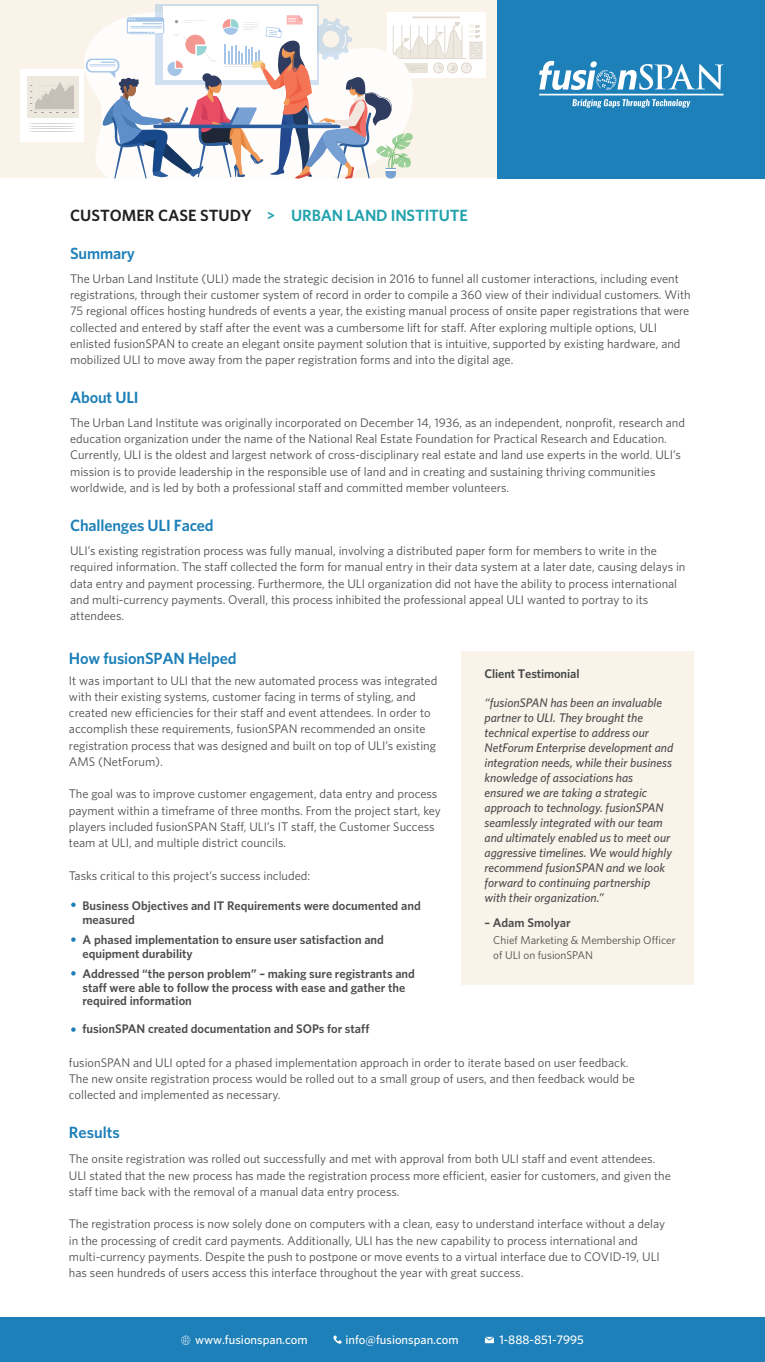
<style>
.page{position:relative;width:765px;height:1362px;background:#fff}
.page>*{position:absolute;margin:0;border:0;box-sizing:border-box;transform-origin:0 0}
.t1{font:600 16.25px "Whitney";letter-spacing:-.01em;color:#1e80b8}
.t2{font:600 16.25px "Whitney";letter-spacing:-.01em;color:#22a2ad}
.t3{font:12.5px/16.2px "Whitney";color:#4e4d4d}
.t4{font:italic 500 12.5px/15px "Whitney";color:#4e4d4d}
.t5{font:600 12.5px/13.8px "Whitney";color:#4e4d4d}
.t6{font:500 12.5px "Whitney";color:#fff}
.t7{font:600 12.5px "Whitney";letter-spacing:-.01em;color:#464747}
.t8{font:11.25px/15px "Whitney";color:#4e4d4d}
.s1{color:#231f20}
.s2{font-family:"Lato";font-weight:700}
</style>
<div class="page">
<div style="left:0;top:0;width:498px;height:178px;background:#f9f3ea"></div>
<div style="left:0;top:1317px;width:765px;height:45px;background:#1e80b8"></div>
<div style="left:387px;top:12px;width:98px;height:65px;background:#fff"></div>
<div style="left:462px;top:651px;width:232px;height:333px;background:#f9f3ea"></div>
<div style="left:498px;top:0;width:267px;height:178px;background:#1e80b8"></div>
<svg style="left:539px;top:61px;width:185px;height:47px"></svg>
<svg style="left:71px;top:902px;width:5px;height:5px"></svg>
<svg style="left:71px;top:937px;width:5px;height:5px"></svg>
<svg style="left:71px;top:971px;width:5px;height:4px"></svg>
<svg style="left:71px;top:1027px;width:5px;height:5px"></svg>
<svg style="left:333px;top:1335px;width:9px;height:9px"></svg>
<svg style="left:485px;top:1337px;width:9px;height:6px"></svg>
<svg style="left:181px;top:1335px;width:9px;height:10px"></svg>
<svg style="left:20px;top:69px;width:47px;height:73px"></svg>
<svg style="left:67px;top:4px;width:252px;height:138px"></svg>
<div style="left:155px;top:4px;width:163px;height:81px;background:#cedce8"></div>
<div style="left:163px;top:6px;width:154px;height:74px;background:#fff"></div>
<svg style="left:86px;top:59px;width:33px;height:13px"></svg>
<div style="left:88px;top:60px;width:30px;height:11px;background:#f6f9fc;border-radius:5px"></div>
<svg style="left:90px;top:9px;width:393px;height:170px"></svg>
<h1 class="t2" style="left:70px;top:205px;width:399px"><span class="s1">CUSTOMER CASE STUDY</span> <span class="s2">&gt;</span> URBAN LAND INSTITUTE</h1>
<h1 class="t1" style="left:70px;top:243px;width:66px">Summary</h1>
<p class="t3" style="left:70px;top:270px;width:622px">The Urban Land Institute (ULI) made the strategic decision in 2016 to funnel all customer interactions, including event registrations, through their customer system of record in order to compile a 360 view of their individual customers. With 75 regional offices hosting hundreds of events a year, the existing manual process of onsite paper registrations that were collected and entered by staff after the event was a cumbersome lift for staff. After exploring multiple options, ULI enlisted fusionSPAN to create an elegant onsite payment solution that is intuitive, supported by existing hardware, and mobilized ULI to move away from the paper registration forms and into the digital age.</p>
<h1 class="t1" style="left:70px;top:387px;width:70px">About ULI</h1>
<p class="t3" style="left:70px;top:414px;width:617px">The Urban Land Institute was originally incorporated on December 14, 1936, as an independent, nonprofit, research and education organization under the name of the National Real Estate Foundation for Practical Research and Education.<br>Currently, ULI is the oldest and largest network of cross-disciplinary real estate and land use experts in the world. ULI’s mission is to provide leadership in the responsible use of land and in creating and sustaining thriving communities worldwide, and is led by both a professional staff and committed member volunteers.</p>
<h1 class="t1" style="left:70px;top:516px;width:145px">Challenges ULI Faced</h1>
<p class="t3" style="left:70px;top:542px;width:617px">ULI’s existing registration process was fully manual, involving a distributed paper form for members to write in the required information. The staff collected the form for manual entry in their data system at a later date, causing delays in data entry and payment processing. Furthermore, the ULI organization did not have the ability to process international and multi-currency payments. Overall, this process inhibited the professional appeal ULI wanted to portray to its attendees.</p>
<h1 class="t1" style="left:69px;top:648px;width:169px">How fusionSPAN Helped</h1>
<p class="t3" style="left:69px;top:672px;width:370px">It was important to ULI that the new automated process was integrated with their existing systems, customer facing in terms of styling, and created new efficiencies for their staff and event attendees. In order to accomplish these requirements, fusionSPAN recommended an onsite registration process that was designed and built on top of ULI’s existing AMS (NetForum).</p>
<p class="t3" style="left:69px;top:785px;width:374px">The goal was to improve customer engagement, data entry and process payment within a timeframe of three months. From the project start, key players included fusionSPAN Staff, ULI’s IT staff, the Customer Success team at ULI, and multiple district councils.</p>
<p class="t3" style="left:69px;top:867px;width:243px">Tasks critical to this project’s success included:</p>
<p class="t5" style="left:82px;top:899px;width:340px">Business Objectives and IT Requirements were documented and measured</p>
<p class="t5" style="left:82px;top:932px;width:303px">A phased implementation to ensure user satisfaction and equipment durability</p>
<p class="t5" style="left:82px;top:966px;width:334px">Addressed “the person problem” – making sure registrants and staff were able to follow the process with ease and gather the required information</p>
<p class="t5" style="left:82px;top:1021px;width:289px">fusionSPAN created documentation and SOPs for staff</p>
<p class="t7" style="left:485px;top:666px;width:96px">Client Testimonial</p>
<p class="t4" style="left:485px;top:694px;width:190px">“fusionSPAN has been an invaluable partner to ULI. They brought the technical expertise to address our NetForum Enterprise development and integration needs, while their business knowledge of associations has ensured we are taking a strategic approach to technology. fusionSPAN seamlessly integrated with our team and ultimately enabled us to meet our aggressive timelines. We would highly recommend fusionSPAN and we look forward to continuing partnership with their organization.”</p>
<p class="t5" style="left:485px;top:915px;width:88px">– Adam Smolyar</p>
<p class="t8" style="left:493px;top:932px;width:184px">Chief Marketing &amp; Membership Officer of ULI on fusionSPAN</p>
<p class="t3" style="left:69px;top:1054px;width:567px">fusionSPAN and ULI opted for a phased implementation approach in order to iterate based on user feedback.<br>The new onsite registration process would be rolled out to a small group of users, and then feedback would be collected and implemented as necessary.</p>
<h1 class="t1" style="left:69px;top:1123px;width:52px">Results</h1>
<p class="t3" style="left:69px;top:1150px;width:603px">The onsite registration was rolled out successfully and met with approval from both ULI staff and event attendees.<br>ULI stated that the new process has made the registration process more efficient, easier for customers, and given the staff time back with the removal of a manual data entry process.</p>
<p class="t3" style="left:69px;top:1215px;width:598px">The registration process is now solely done on computers with a clean, easy to understand interface without a delay in the processing of credit card payments. Additionally, ULI has the new capability to process international and multi-currency payments. Despite the push to postpone or move events to a virtual interface due to COVID-19, ULI has seen hundreds of users access this interface throughout the year with great success.</p>
<p class="t6" style="left:195px;top:1331px;width:114px">www.fusionspan.com</p>
<p class="t6" style="left:345px;top:1331px;width:115px">info@fusionspan.com</p>
<p class="t6" style="left:499px;top:1331px;width:86px">1-888-851-7995</p>
</div>
